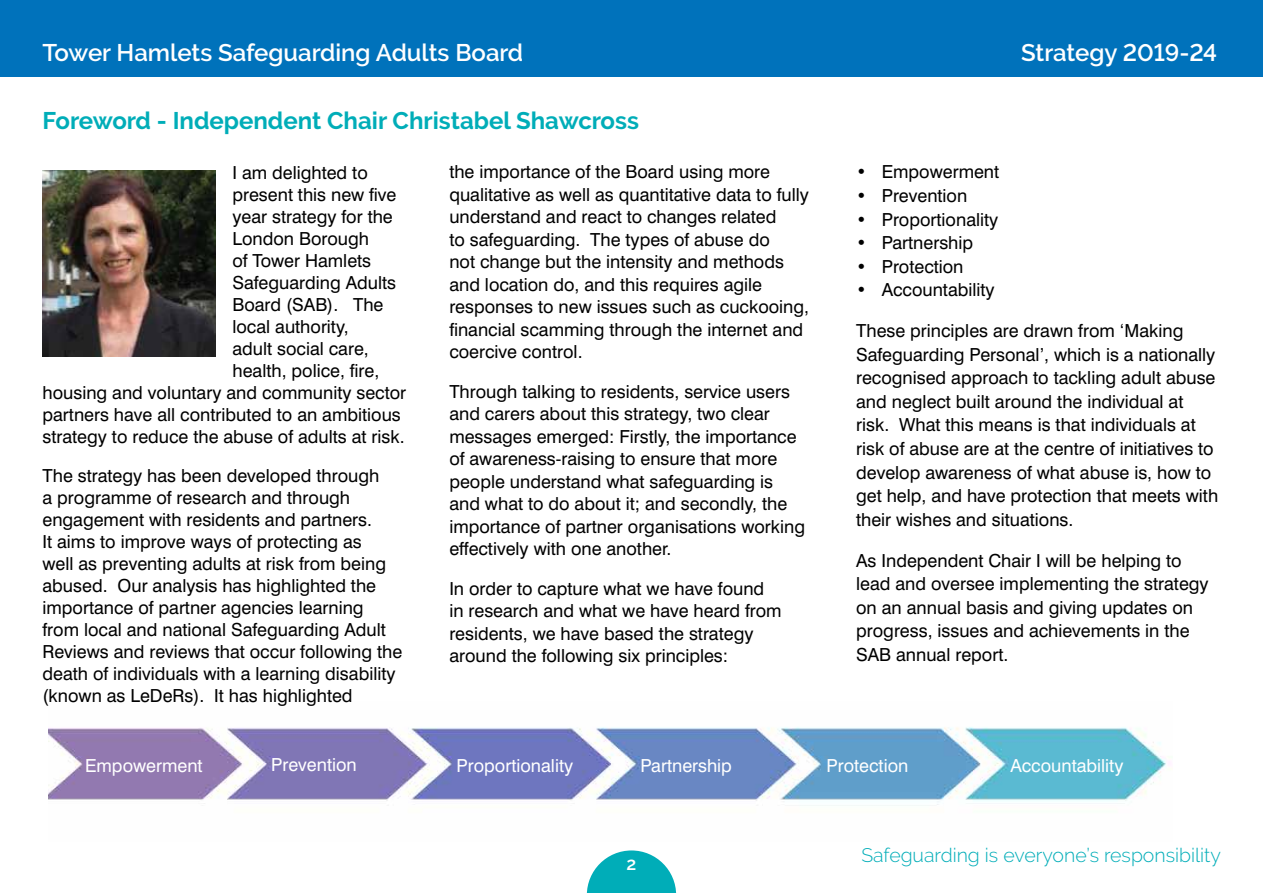
<style>
.page{position:relative;width:1263px;height:893px;background:#fff}
.page>*{position:absolute;margin:0;border:0;box-sizing:border-box;transform-origin:0 0}
.t1{font:600 24px "Raleway";color:#fff}
.t2{font:700 24px "Raleway";color:#00adb8}
.t3{font:300 19.5px "Raleway";color:#00adb8}
.t4{font:18px/22.5px "Swiss 721 BT";color:#000}
.t5{font:18px "Swiss 721 BT";color:#fff}
.t6{font:600 18px "Raleway";color:#fff}
</style>
<div class="page">
<div style="left:0;top:0;width:1263px;height:77px;background:#0072bb"></div>
<svg style="left:587px;top:850px;width:89px;height:43px"></svg>
<img style="left:48px;top:727px;width:1123px;height:79px">
<img style="left:43px;top:170px;width:172px;height:186px">
<h1 class="t1" style="left:43px;top:39px;width:482px">Tower Hamlets Safeguarding Adults Board</h1>
<h1 class="t1" style="left:1021px;top:39px;width:198px">Strategy 2019-24</h1>
<h1 class="t2" style="left:43px;top:107px;width:598px">Foreword - Independent Chair Christabel Shawcross</h1>
<p class="t4" style="left:232px;top:161px;width:137px">I am delighted to</p>
<p class="t4" style="left:232px;top:183px;width:165px">present this new five</p>
<p class="t4" style="left:232px;top:205px;width:162px">year strategy for the</p>
<p class="t4" style="left:232px;top:227px;width:138px">London Borough</p>
<p class="t4" style="left:232px;top:249px;width:140px">of Tower Hamlets</p>
<p class="t4" style="left:232px;top:271px;width:165px">Safeguarding Adults</p>
<p class="t4" style="left:232px;top:293px;width:152px">Board (SAB). The</p>
<p class="t4" style="left:232px;top:315px;width:118px">local authority,</p>
<p class="t4" style="left:232px;top:337px;width:138px">adult social care,</p>
<p class="t4" style="left:232px;top:359px;width:148px">health, police, fire,</p>
<p class="t4" style="left:43px;top:381px;width:365px">housing and voluntary and community sector</p>
<p class="t4" style="left:43px;top:403px;width:360px">partners have all contributed to an ambitious</p>
<p class="t4" style="left:43px;top:425px;width:364px">strategy to reduce the abuse of adults at risk.</p>
<p class="t4" style="left:43px;top:464px;width:361px;line-height:22px">The strategy has been developed through<br>a programme of research and through engagement with residents and partners.<br>It aims to improve ways of protecting as<br>well as preventing adults at risk from being abused. Our analysis has highlighted the importance of partner agencies learning from local and national Safeguarding Adult Reviews and reviews that occur following the death of individuals with a learning disability (known as LeDeRs). It has highlighted</p>
<p class="t4" style="left:449px;top:161px;width:361px">the importance of the Board using more qualitative as well as quantitative data to fully understand and react to changes related<br>to safeguarding. The types of abuse do<br>not change but the intensity and methods and location do, and this requires agile responses to new issues such as cuckooing, financial scamming through the internet and coercive control.</p>
<p class="t4" style="left:449px;top:380px;width:357px">Through talking to residents, service users and carers about this strategy, two clear messages emerged: Firstly, the importance of awareness-raising to ensure that more people understand what safeguarding is and what to do about it; and secondly, the importance of partner organisations working effectively with one another.</p>
<p class="t4" style="left:449px;top:577px;width:334px">In order to capture what we have found in research and what we have heard from residents, we have based the strategy around the following six principles:</p>
<p class="t4" style="left:856px;top:161px;width:145px">• Empowerment</p>
<p class="t4" style="left:856px;top:184px;width:113px">• Prevention</p>
<p class="t4" style="left:856px;top:208px;width:144px">• Proportionality</p>
<p class="t4" style="left:856px;top:231px;width:119px">• Partnership</p>
<p class="t4" style="left:856px;top:255px;width:109px">• Protection</p>
<p class="t4" style="left:856px;top:279px;width:140px">• Accountability</p>
<p class="t4" style="left:856px;top:319px;width:364px;line-height:23.5px">These principles are drawn from ‘Making Safeguarding Personal’, which is a nationally recognised approach to tackling adult abuse and neglect built around the individual at risk. What this means is that individuals at risk of abuse are at the centre of initiatives to develop awareness of what abuse is, how to get help, and have protection that meets with their wishes and situations.</p>
<p class="t4" style="left:856px;top:548px;width:354px;line-height:23.5px">As Independent Chair I will be helping to lead and oversee implementing the strategy on an annual basis and giving updates on progress, issues and achievements in the SAB annual report.</p>
<p class="t5" style="left:85px;top:754px;width:119px">Empowerment</p>
<p class="t5" style="left:271px;top:753px;width:87px">Prevention</p>
<p class="t5" style="left:456px;top:754px;width:118px">Proportionality</p>
<p class="t5" style="left:640px;top:754px;width:93px">Partnership</p>
<p class="t5" style="left:826px;top:755px;width:83px">Protection</p>
<p class="t5" style="left:1010px;top:754px;width:115px">Accountability</p>
<p class="t6" style="left:626px;top:853px;width:11px">2</p>
<p class="t3" style="left:861px;top:844px;width:361px">Safeguarding is everyone’s responsibility</p>
</div>
